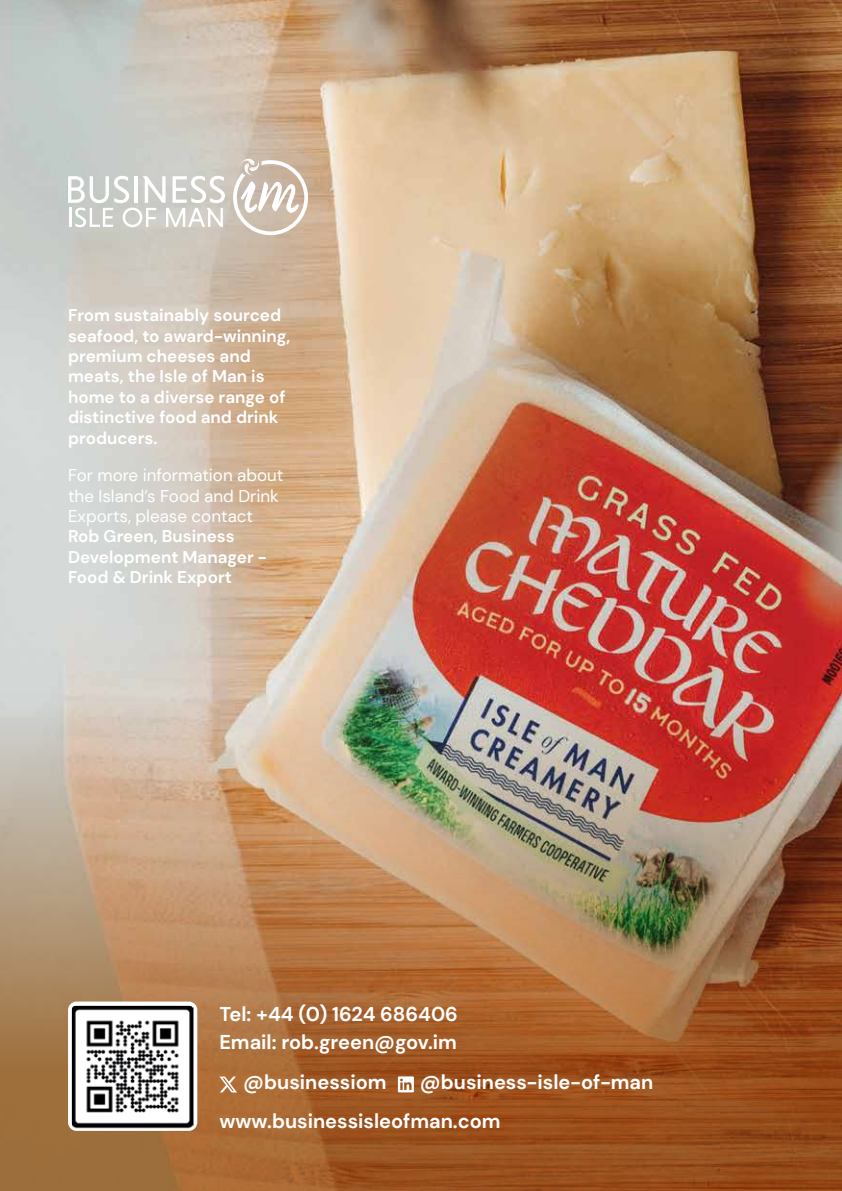
<style>
.page{position:relative;width:842px;height:1191px;background:#fff}
.page>*{position:absolute;margin:0;border:0;box-sizing:border-box;transform-origin:0 0}
.t1{font:700 20px/28px "DM Sans";color:#fff}
.t2{font:700 17px/20.4px "DM Sans";color:#fff}
.t3{font:17px/20.4px "DM Sans";color:#fff}
</style>
<div class="page">
<img style="left:0;top:0;width:842px;height:694px">
<img style="left:0;top:694px;width:842px;height:497px">
<svg style="left:68px;top:176px;width:157px;height:51px"></svg>
<svg style="left:233px;top:158px;width:75px;height:77px"></svg>
<svg style="left:219px;top:1076px;width:18px;height:16px"></svg>
<div style="left:68px;top:1001px;width:129px;height:129px;background:linear-gradient(to right,#fff,#fff);border-radius:9px"></div>
<img style="left:72px;top:1005px;width:121px;height:125px">
<svg style="left:398px;top:1076px;width:16px;height:16px"></svg>
<p class="t2" style="left:68px;top:305px;width:224px">From sustainably sourced seafood, to award-winning, premium cheeses and meats, the Isle of Man is home to a diverse range of distinctive food and drink producers.</p>
<p class="t3" style="left:68px;top:465px;width:217px">For more information about the Island’s Food and Drink<br>Exports, please contact</p>
<p class="t2" style="left:68px;top:526px;width:200px">Rob Green, Business<br>Development Manager -<br>Food &amp; Drink Export</p>
<p class="t1" style="left:219px;top:1000px;width:240px">Tel: +44 (0) 1624 686406<br>Email: rob.green@gov.im</p>
<p class="t1" style="left:243px;top:1067px;width:145px">@businessiom</p>
<p class="t1" style="left:219px;top:1062px;width:435px;line-height:39.4px;text-indent:200px">@business-isle-of-man www.businessisleofman.com</p>
</div>
